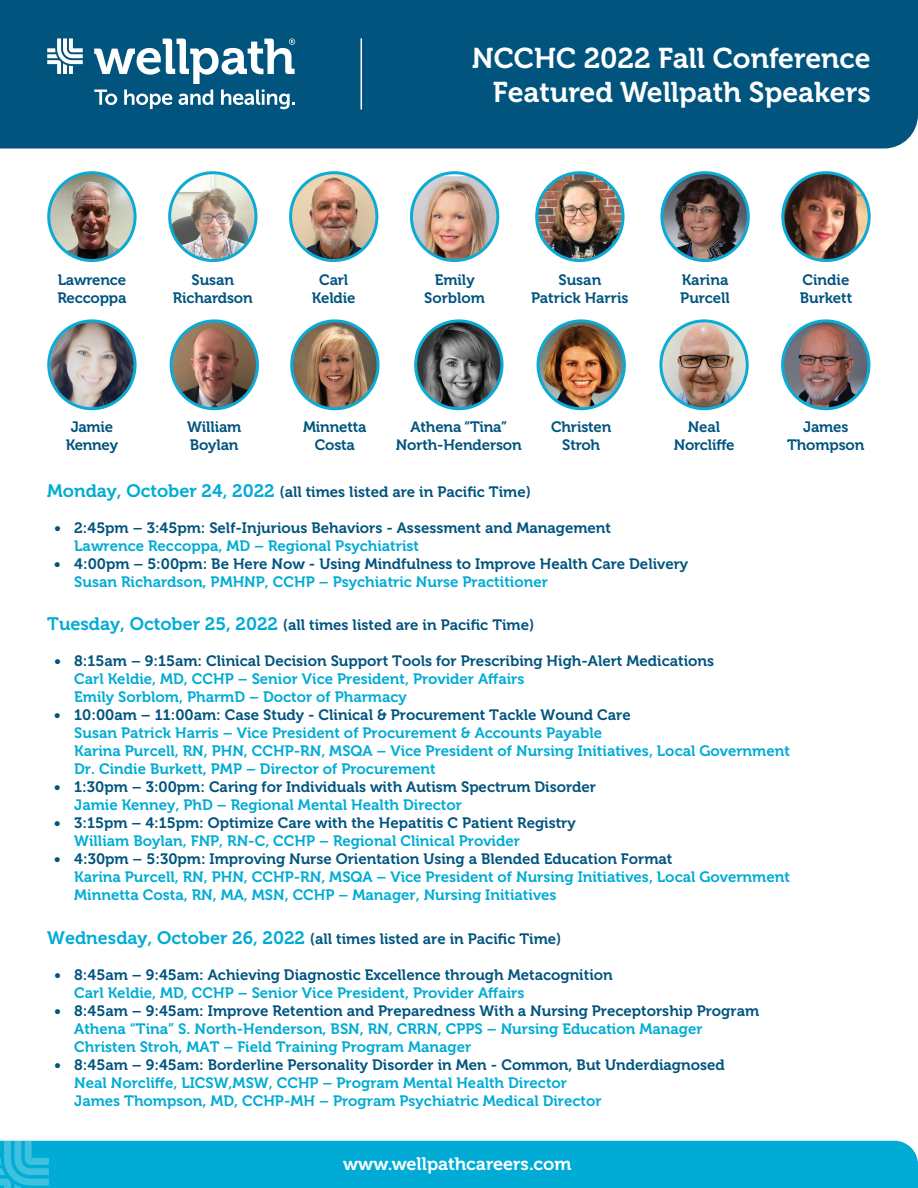
<style>
.page{position:relative;width:918px;height:1188px;background:#fff}
.page>*{position:absolute;margin:0;border:0;box-sizing:border-box;transform-origin:0 0}
.t1{font:28.5px/34.2px "Museo 700";color:#fff;text-align:right}
.t2{font:18px "Museo 700";color:#fff}
.t3{font:15px/18px "Museo 700";color:#00547e;text-align:center}
.t4{font:15px/18px "Museo 700";color:#00acd5}
.t5{font:15px/18px "Museo 700";letter-spacing:-.02em;color:#00547e;text-align:center}
.s1{font-size:18px;color:#00acd5}
</style>
<div class="page">
<div style="left:0;top:1141px;width:918px;height:47px;background:#00acd5"></div>
<div style="left:0;top:0;width:918px;height:149px;background:#00547e"></div>
<hr style="left:361px;top:38px;width:1px;height:71px;background:#fff">
<svg style="left:94px;top:90px;width:23px;height:15px"></svg>
<svg style="left:124px;top:90px;width:48px;height:19px"></svg>
<svg style="left:178px;top:90px;width:35px;height:15px"></svg>
<svg style="left:221px;top:90px;width:74px;height:19px"></svg>
<svg style="left:47px;top:38px;width:36px;height:36px"></svg>
<svg style="left:94px;top:38px;width:201px;height:46px"></svg>
<img style="left:292px;top:322px;width:86px;height:87px">
<div style="left:290px;top:319px;width:90px;height:91px;border:3px solid #0babd5;border-radius:50%"></div>
<img style="left:538px;top:321px;width:86px;height:88px">
<div style="left:537px;top:319px;width:89px;height:91px;border:3px solid #0babd5;border-radius:50%"></div>
<img style="left:49px;top:323px;width:86px;height:86px">
<div style="left:47px;top:319px;width:90px;height:91px;border:3px solid #0babd5;border-radius:50%"></div>
<img style="left:172px;top:321px;width:84px;height:88px">
<div style="left:170px;top:319px;width:89px;height:91px;border:3px solid #0babd5;border-radius:50%"></div>
<img style="left:291px;top:173px;width:86px;height:88px">
<div style="left:289px;top:171px;width:89px;height:91px;border:3px solid #0babd5;border-radius:50%"></div>
<img style="left:411px;top:176px;width:87px;height:85px">
<div style="left:410px;top:171px;width:89px;height:91px;border:3px solid #0babd5;border-radius:50%"></div>
<img style="left:537px;top:173px;width:86px;height:88px">
<div style="left:535px;top:171px;width:90px;height:91px;border:3px solid #0babd5;border-radius:50%"></div>
<img style="left:170px;top:173px;width:86px;height:88px">
<div style="left:168px;top:171px;width:89px;height:91px;border:3px solid #0babd5;border-radius:50%"></div>
<img style="left:49px;top:173px;width:86px;height:88px">
<div style="left:47px;top:171px;width:90px;height:91px;border:3px solid #0babd5;border-radius:50%"></div>
<img style="left:662px;top:173px;width:85px;height:88px">
<div style="left:660px;top:171px;width:90px;height:91px;border:3px solid #0babd5;border-radius:50%"></div>
<img style="left:783px;top:174px;width:85px;height:87px">
<div style="left:781px;top:171px;width:90px;height:91px;border:3px solid #0babd5;border-radius:50%"></div>
<img style="left:661px;top:323px;width:86px;height:86px">
<div style="left:659px;top:319px;width:90px;height:91px;border:3px solid #0babd5;border-radius:50%"></div>
<img style="left:416px;top:322px;width:86px;height:87px">
<div style="left:414px;top:319px;width:90px;height:91px;border:3px solid #0babd5;border-radius:50%"></div>
<img style="left:783px;top:321px;width:86px;height:88px">
<div style="left:781px;top:319px;width:89px;height:91px;border:3px solid #0babd5;border-radius:50%"></div>
<h1 class="t1" style="left:472px;top:41px;width:400px">NCCHC 2022 Fall Conference<br>Featured Wellpath Speakers</h1>
<p class="t3" style="left:57px;top:271px;width:71px;text-align:left">Lawrence<br>Reccoppa</p>
<p class="t3" style="left:680px;top:271px;width:51px;text-align:left">Karina<br>Purcell</p>
<p class="t3" style="left:800px;top:271px;width:54px;text-align:left">Cindie<br>Burkett</p>
<p class="t3" style="left:173px;top:271px;width:81px">Susan<br>Richardson</p>
<p class="t3" style="left:312px;top:271px;width:45px">Carl<br>Keldie</p>
<p class="t3" style="left:424px;top:271px;width:62px">Emily<br>Sorblom</p>
<p class="t3" style="left:531px;top:271px;width:99px">Susan<br>Patrick Harris</p>
<p class="t5" style="left:66px;top:418px;width:54px">Jamie<br>Kenney</p>
<p class="t3" style="left:187px;top:418px;width:56px;text-align:left">William<br>Boylan</p>
<p class="t3" style="left:674px;top:418px;width:62px">Neal<br>Norcliffe</p>
<p class="t3" style="left:396px;top:418px;width:127px">Athena “Tina”<br>North-Henderson</p>
<p class="t3" style="left:787px;top:418px;width:79px">James<br>Thompson</p>
<p class="t3" style="left:303px;top:418px;width:65px">Minnetta<br>Costa</p>
<p class="t3" style="left:551px;top:418px;width:62px">Christen<br>Stroh</p>
<p class="t3" style="left:47px;top:483px;width:485px"><span class="s1">Monday, October 24, 2022</span> (all times listed are in Pacific Time)</p>
<p class="t3" style="left:54px;top:519px;width:559px">• 2:45pm – 3:45pm: Self-Injurious Behaviors - Assessment and Management</p>
<p class="t4" style="left:74px;top:537px;width:346px">Lawrence Reccoppa, MD – Regional Psychiatrist</p>
<p class="t3" style="left:54px;top:555px;width:636px">• 4:00pm – 5:00pm: Be Here Now - Using Mindfulness to Improve Health Care Delivery</p>
<p class="t4" style="left:74px;top:573px;width:475px">Susan Richardson, PMHNP, CCHP – Psychiatric Nurse Practitioner</p>
<p class="t3" style="left:47px;top:616px;width:489px"><span class="s1">Tuesday, October 25, 2022</span> (all times listed are in Pacific Time)</p>
<p class="t3" style="left:54px;top:652px;width:662px">• 8:15am – 9:15am: Clinical Decision Support Tools for Prescribing High-Alert Medications</p>
<p class="t4" style="left:74px;top:670px;width:452px">Carl Keldie, MD, CCHP – Senior Vice President, Provider Affairs<br>Emily Sorblom, PharmD – Doctor of Pharmacy</p>
<p class="t3" style="left:54px;top:706px;width:578px">• 10:00am – 11:00am: Case Study - Clinical &amp; Procurement Tackle Wound Care</p>
<p class="t4" style="left:74px;top:724px;width:717px">Susan Patrick Harris – Vice President of Procurement &amp; Accounts Payable<br>Karina Purcell, RN, PHN, CCHP-RN, MSQA – Vice President of Nursing Initiatives, Local Government<br>Dr. Cindie Burkett, PMP – Director of Procurement</p>
<p class="t3" style="left:54px;top:778px;width:544px">• 1:30pm – 3:00pm: Caring for Individuals with Autism Spectrum Disorder</p>
<p class="t4" style="left:74px;top:796px;width:389px">Jamie Kenney, PhD – Regional Mental Health Director</p>
<p class="t3" style="left:54px;top:814px;width:523px">• 3:15pm – 4:15pm: Optimize Care with the Hepatitis C Patient Registry</p>
<p class="t4" style="left:74px;top:832px;width:447px">William Boylan, FNP, RN-C, CCHP – Regional Clinical Provider</p>
<p class="t3" style="left:54px;top:850px;width:620px">• 4:30pm – 5:30pm: Improving Nurse Orientation Using a Blended Education Format</p>
<p class="t4" style="left:74px;top:868px;width:717px">Karina Purcell, RN, PHN, CCHP-RN, MSQA – Vice President of Nursing Initiatives, Local Government<br>Minnetta Costa, RN, MA, MSN, CCHP – Manager, Nursing Initiatives</p>
<p class="t3" style="left:47px;top:930px;width:516px"><span class="s1">Wednesday, October 26, 2022</span> (all times listed are in Pacific Time)</p>
<p class="t3" style="left:54px;top:966px;width:560px">• 8:45am – 9:45am: Achieving Diagnostic Excellence through Metacognition</p>
<p class="t4" style="left:74px;top:984px;width:452px">Carl Keldie, MD, CCHP – Senior Vice President, Provider Affairs</p>
<p class="t3" style="left:54px;top:1002px;width:707px">• 8:45am – 9:45am: Improve Retention and Preparedness With a Nursing Preceptorship Program</p>
<p class="t4" style="left:74px;top:1020px;width:630px">Athena “Tina” S. North-Henderson, BSN, RN, CRRN, CPPS – Nursing Education Manager<br>Christen Stroh, MAT – Field Training Program Manager</p>
<p class="t3" style="left:54px;top:1056px;width:672px">• 8:45am – 9:45am: Borderline Personality Disorder in Men - Common, But Underdiagnosed</p>
<p class="t4" style="left:74px;top:1074px;width:529px">Neal Norcliffe, LICSW,MSW, CCHP – Program Mental Health Director<br>James Thompson, MD, CCHP-MH – Program Psychiatric Medical Director</p>
<p class="t2" style="left:343px;top:1154px;width:230px">www.wellpathcareers.com</p>
</div>
